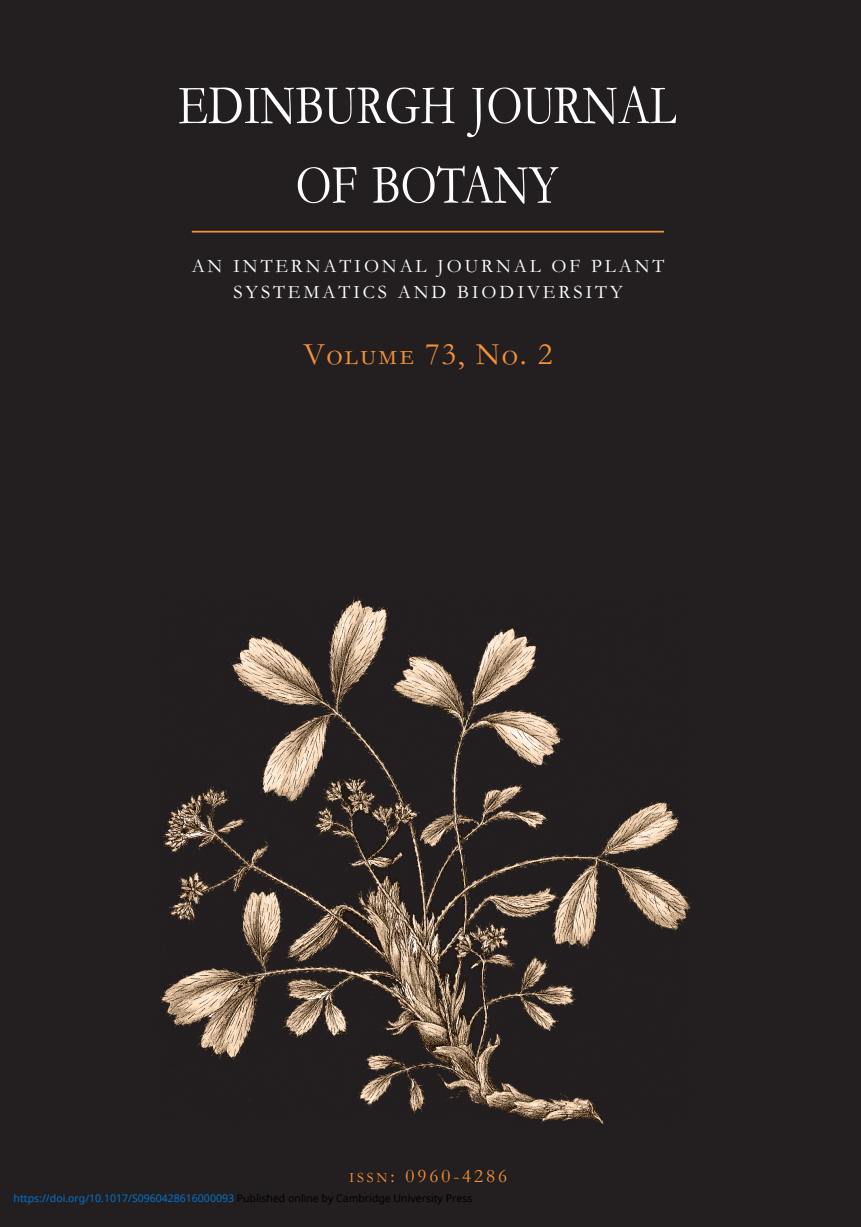
<style>
.page{position:relative;width:861px;height:1227px;background:#fff}
.page>*{position:absolute;margin:0;border:0;box-sizing:border-box;transform-origin:0 0}
.t1{font:31.5px "Garamond Expert";letter-spacing:.05em;color:#f69238}
.t2{font:19.25px/26.2px "Garamond";letter-spacing:.15em;color:#fff;text-align:center}
.t3{font:19.25px "Garamond";letter-spacing:.15em;color:#f69238}
.t4{font:10.5px "Noto Sans";color:#0172cf}
.s1{font-family:"Garamond"}
.s2{font-size:14.35px}
.s3{color:#000}
</style>
<div class="page">
<div style="left:0;top:0;width:860px;height:1226px;background:#231f20"></div>
<img style="left:159px;top:597px;width:531px;height:526px">
<hr style="left:192px;top:231px;width:471px;height:1px;background:#f69238">
<img style="left:179px;top:87px;width:496px;height:116px">
<h2 class="t2" style="left:192px;top:254px;width:474px">AN INTERNATIONAL JOURNAL OF PLANT<br>SYSTEMATICS AND BIODIVERSITY</h2>
<h1 class="t1" style="left:303px;top:341px;width:250px"><span class="s1">V</span>olume <span class="s1">73</span>, <span class="s1">N</span>o. <span class="s1">2</span></h1>
<h2 class="t3" style="left:349px;top:1168px;width:159px"><span class="s2">ISSN</span>: 0960-4286</h2>
<p class="t4" style="left:14px;top:1190px;width:460px">https://doi.org/10.1017/S0960428616000093 <span class="s3">Published online by Cambridge University Press</span></p>
</div>
